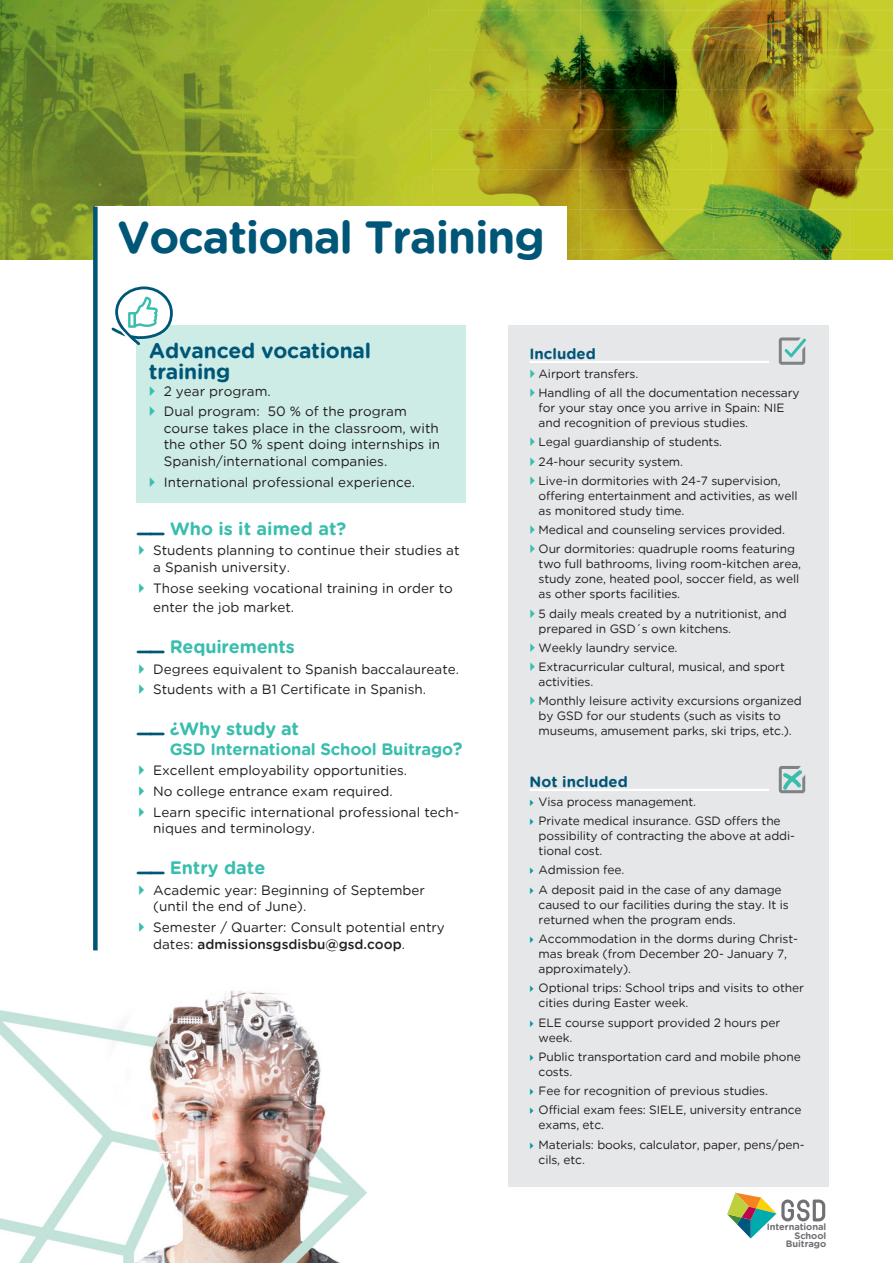
<style>
.page{position:relative;width:893px;height:1263px;background:#fff}
.page>*{position:absolute;margin:0;border:0;box-sizing:border-box;transform-origin:0 0}
.t1{font:700 45px "Gotham Rounded";letter-spacing:-.025em;color:#005677}
.t2{font:700 21px/21px "Gotham Rounded";letter-spacing:-.01em;color:#005677}
.LadilloAzul{font:700 18px "Gotham Rounded";letter-spacing:-.01em;color:#39beae}
.LadilloAzul-2{font:700 16.5px "Gotham Rounded";letter-spacing:-.01em;color:#39beae}
.Incluyeladilloazul{font:700 15px "Gotham Rounded";color:#005677}
.t3{font:13.5px/16.5px "Gotham Rounded";color:#231f20}
.t4{font:12px/15px "Gotham Rounded";letter-spacing:-.01em;color:#231f20}
.t5{font:700 9.3px "Gotham Rounded";letter-spacing:-.01em;color:#737075}
.s1{font-size:18px}
.s2{font-weight:500}
</style>
<div class="page">
<img style="left:0;top:0;width:893px;height:259px">
<div style="left:136px;top:325px;width:330px;height:178px;background:#cdece6"></div>
<svg style="left:111px;top:286px;width:62px;height:59px"></svg>
<div style="left:508px;top:325px;width:320px;height:861px;background:#e6e7e9"></div>
<hr style="left:530px;top:361px;width:239px;height:2px;background:#fff">
<hr style="left:530px;top:789px;width:239px;height:2px;background:#fff">
<svg style="left:779px;top:337px;width:27px;height:28px"></svg>
<svg style="left:779px;top:766px;width:26px;height:27px"></svg>
<img style="left:0;top:990px;width:367px;height:273px">
<div style="left:95px;top:207px;width:471px;height:57px;background:#fff"></div>
<div style="left:93px;top:207px;width:5px;height:743px;background:#005677"></div>
<svg style="left:727px;top:1193px;width:98px;height:45px"></svg>
<p class="t1" style="left:117px;top:212px;width:429px">Vocational Training</p>
<p class="t2" style="left:149px;top:340px;width:224px">Advanced vocational training</p>
<p class="t3" style="left:164px;top:382px;width:108px">2 year program.</p>
<p class="t3" style="left:164px;top:403px;width:278px">Dual program: 50 % of the program course takes place in the classroom, with the other 50 % spent doing internships in Spanish/international companies.</p>
<p class="t3" style="left:164px;top:473px;width:253px">International professional experience.</p>
<p class="LadilloAzul" style="left:138px;top:518px;width:210px"><sup>__</sup> Who is it aimed at?</p>
<p class="t3" style="left:153px;top:542px;width:308px">Students planning to continue their studies at a Spanish university.</p>
<p class="t3" style="left:153px;top:578px;width:301px;line-height:19.5px">Those seeking vocational training in order to enter the job market.</p>
<p class="LadilloAzul" style="left:138px;top:636px;width:158px"><sup>__</sup> Requirements</p>
<p class="t3" style="left:153px;top:660px;width:307px">Degrees equivalent to Spanish baccalaureate.</p>
<p class="t3" style="left:153px;top:681px;width:274px">Students with a B1 Certificate in Spanish.</p>
<p class="LadilloAzul" style="left:138px;top:718px;width:162px"><sup>__</sup> ¿Why study at</p>
<p class="LadilloAzul-2" style="left:170px;top:739px;width:295px">GSD International School Buitrago<span class="s1">?</span></p>
<p class="t3" style="left:153px;top:762px;width:255px">Excellent employability opportunities.</p>
<p class="t3" style="left:153px;top:783px;width:241px">No college entrance exam required.</p>
<p class="t3" style="left:153px;top:804px;width:308px">Learn specific international professional tech&shy;niques and terminology.</p>
<p class="LadilloAzul" style="left:138px;top:857px;width:129px"><sup>__</sup> Entry date</p>
<p class="t3" style="left:153px;top:882px;width:273px">Academic year: Beginning of September (until the end of June).</p>
<p class="t3" style="left:153px;top:919px;width:293px">Semester / Quarter: Consult potential entry dates: <span class="s2">admissionsgsdisbu@gsd.coop</span>.</p>
<p class="Incluyeladilloazul" style="left:530px;top:345px;width:68px">Included</p>
<p class="t4" style="left:539px;top:366px;width:101px">Airport transfers.</p>
<p class="t4" style="left:539px;top:385px;width:262px">Handling of all the documentation necessary for your stay once you arrive in Spain: NIE and recognition of previous studies.</p>
<p class="t4" style="left:539px;top:434px;width:185px">Legal guardianship of students.</p>
<p class="t4" style="left:539px;top:454px;width:146px">24-hour security system.</p>
<p class="t4" style="left:539px;top:473px;width:261px">Live-in dormitories with 24-7 supervision, offering entertainment and activities, as well as monitored study time.</p>
<p class="t4" style="left:539px;top:522px;width:248px">Medical and counseling services provided.</p>
<p class="t4" style="left:539px;top:541px;width:264px">Our dormitories: quadruple rooms featuring two full bathrooms, living room-kitchen area, study zone, heated pool, soccer field, as well as other sports facilities.</p>
<p class="t4" style="left:539px;top:606px;width:250px">5 daily meals created by a nutritionist, and prepared in GSD´s own kitchens.</p>
<p class="t4" style="left:539px;top:640px;width:140px">Weekly laundry service.</p>
<p class="t4" style="left:539px;top:659px;width:248px">Extracurricular cultural, musical, and sport activities.</p>
<p class="t4" style="left:539px;top:693px;width:265px">Monthly leisure activity excursions organized by GSD for our students (such as visits to museums, amusement parks, ski trips, etc.).</p>
<p class="Incluyeladilloazul" style="left:530px;top:773px;width:100px">Not included</p>
<p class="t4" style="left:539px;top:794px;width:159px">Visa process management.</p>
<p class="t4" style="left:539px;top:813px;width:258px">Private medical insurance. GSD offers the possibility of contracting the above at addi&shy;tional cost.</p>
<p class="t4" style="left:539px;top:862px;width:87px">Admission fee.</p>
<p class="t4" style="left:539px;top:882px;width:252px">A deposit paid in the case of any damage caused to our facilities during the stay. It is returned when the program ends.</p>
<p class="t4" style="left:539px;top:931px;width:261px">Accommodation in the dorms during Christ&shy;mas break (from December 20- January 7, approximately).</p>
<p class="t4" style="left:539px;top:980px;width:267px">Optional trips: School trips and visits to other cities during Easter week.</p>
<p class="t4" style="left:539px;top:1014px;width:243px">ELE course support provided 2 hours per week.</p>
<p class="t4" style="left:539px;top:1049px;width:264px">Public transportation card and mobile phone costs.</p>
<p class="t4" style="left:539px;top:1083px;width:231px">Fee for recognition of previous studies.</p>
<p class="t4" style="left:539px;top:1102px;width:265px">Official exam fees: SIELE, university entrance exams, etc.</p>
<p class="t4" style="left:539px;top:1136px;width:268px">Materials: books, calculator, paper, pens/pen&shy;cils, etc.</p>
<p class="t5" style="left:767px;top:1222px;width:61px">International</p>
<p class="t5" style="left:794px;top:1230px;width:33px">School</p>
<p class="t5" style="left:786px;top:1238px;width:42px">Buitrago</p>
</div>
